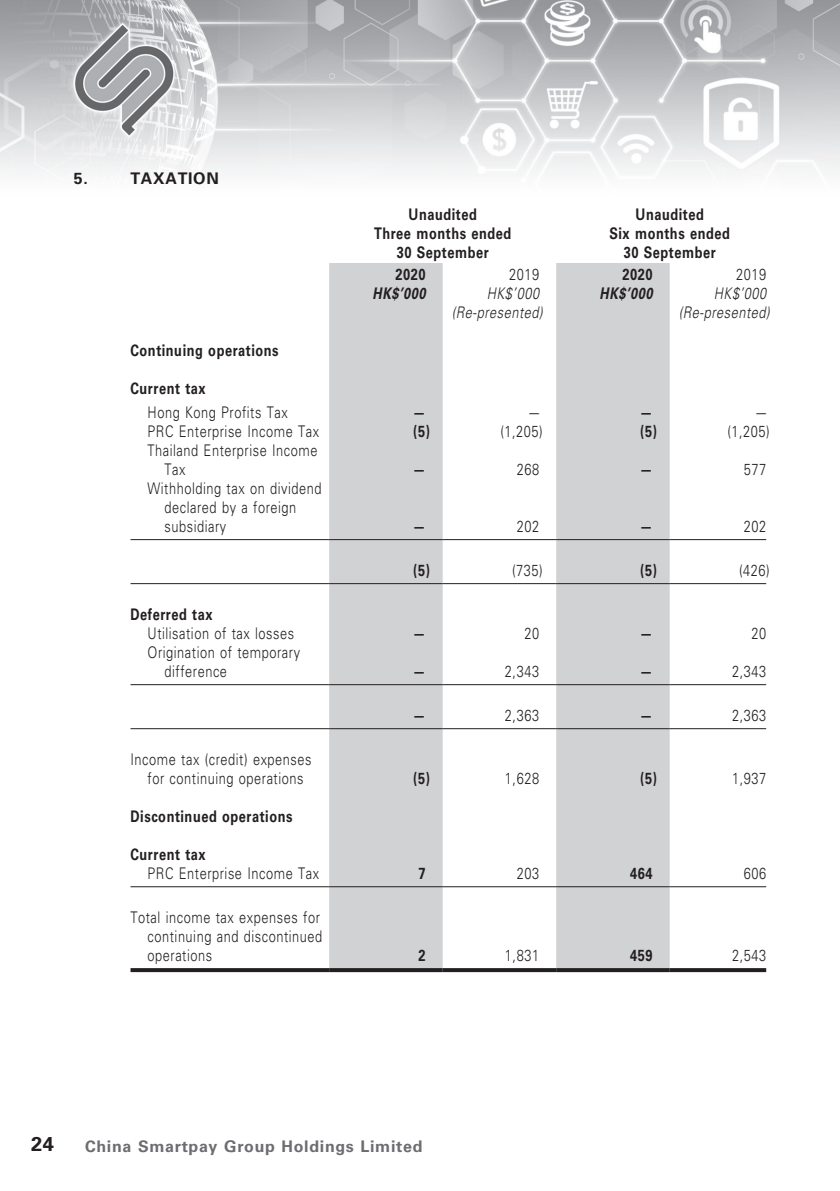
<style>
.page{position:relative;width:840px;height:1191px;background:#fff}
.page>*{position:absolute;margin:0;border:0;box-sizing:border-box;transform-origin:0 0}
.t1{font:700 20px "Univers LT Std";color:#231f20}
.t2{font:300 16px/19px "Univers";letter-spacing:.04em;color:#231f20;scale:.8 1}
.t3{font:700 16px/19px "Univers";letter-spacing:.04em;color:#231f20;text-align:center;scale:.8 1}
.t4{font:italic 300 16px "Univers";letter-spacing:.04em;color:#231f20;scale:.8 1}
.t5{font:700 16px "Univers";letter-spacing:.04em;color:#6c6d70}
.t6{font:italic 700 16px "Univers";letter-spacing:.04em;color:#231f20;scale:.8 1}
.t7{font:700 16px "Univers";letter-spacing:.04em;color:#231f20}
.t8{font:300 16px "Univers";letter-spacing:.04em;color:#231f20;scale:.6 1}
</style>
<div class="page">
<img style="left:0;top:0;width:839px;height:973px">
<svg style="left:329px;top:263px;width:340px;height:705px;fill:#d1d2d4"></svg>
<hr style="left:130px;top:539px;width:199px;height:1px;background:#231f20">
<hr style="left:329px;top:539px;width:113px;height:1px;background:#231f20">
<hr style="left:442px;top:539px;width:114px;height:1px;background:#231f20">
<hr style="left:556px;top:539px;width:113px;height:1px;background:#231f20">
<hr style="left:669px;top:539px;width:96px;height:1px;background:#231f20">
<hr style="left:130px;top:583px;width:199px;height:1px;background:#231f20">
<hr style="left:329px;top:583px;width:113px;height:1px;background:#231f20">
<hr style="left:442px;top:583px;width:114px;height:1px;background:#231f20">
<hr style="left:556px;top:583px;width:113px;height:1px;background:#231f20">
<hr style="left:669px;top:583px;width:96px;height:1px;background:#231f20">
<hr style="left:130px;top:684px;width:199px;height:1px;background:#231f20">
<hr style="left:329px;top:684px;width:113px;height:1px;background:#231f20">
<hr style="left:442px;top:684px;width:114px;height:1px;background:#231f20">
<hr style="left:556px;top:684px;width:113px;height:1px;background:#231f20">
<hr style="left:669px;top:684px;width:96px;height:1px;background:#231f20">
<hr style="left:130px;top:728px;width:199px;height:1px;background:#231f20">
<hr style="left:329px;top:728px;width:113px;height:1px;background:#231f20">
<hr style="left:442px;top:728px;width:114px;height:1px;background:#231f20">
<hr style="left:556px;top:728px;width:113px;height:1px;background:#231f20">
<hr style="left:669px;top:728px;width:96px;height:1px;background:#231f20">
<hr style="left:130px;top:886px;width:199px;height:1px;background:#231f20">
<hr style="left:329px;top:886px;width:113px;height:1px;background:#231f20">
<hr style="left:442px;top:886px;width:114px;height:1px;background:#231f20">
<hr style="left:556px;top:886px;width:113px;height:1px;background:#231f20">
<hr style="left:669px;top:886px;width:96px;height:1px;background:#231f20">
<svg style="left:130px;top:968px;width:199px;height:4px"></svg>
<svg style="left:329px;top:968px;width:113px;height:4px"></svg>
<svg style="left:442px;top:968px;width:114px;height:4px"></svg>
<svg style="left:556px;top:968px;width:113px;height:4px"></svg>
<svg style="left:669px;top:968px;width:96px;height:4px"></svg>
<p class="t7" style="left:74px;top:172px;width:16px">5.</p>
<p class="t7" style="left:130px;top:172px;width:90px">TAXATION</p>
<p class="t3" style="left:374px;top:206px;width:173px">Unaudited<br>Three months ended<br>30 September</p>
<p class="t3" style="left:609px;top:206px;width:152px">Unaudited<br>Six months ended<br>30 September</p>
<p class="t3" style="left:395px;top:266px;width:39px">2020</p>
<p class="t2" style="left:509px;top:266px;width:39px">2019</p>
<p class="t3" style="left:622px;top:266px;width:39px">2020</p>
<p class="t2" style="left:735px;top:266px;width:39px">2019</p>
<p class="t6" style="left:372px;top:287px;width:68px">HK$’000</p>
<p class="t4" style="left:486px;top:287px;width:67px">HK$’000</p>
<p class="t6" style="left:599px;top:287px;width:68px">HK$’000</p>
<p class="t4" style="left:713px;top:287px;width:67px">HK$’000</p>
<p class="t4" style="left:451px;top:306px;width:115px">(Re-presented)</p>
<p class="t4" style="left:678px;top:306px;width:115px">(Re-presented)</p>
<p class="t3" style="left:130px;top:342px;width:186px">Continuing operations</p>
<p class="t3" style="left:130px;top:380px;width:95px">Current tax</p>
<p class="t2" style="left:147px;top:404px;width:177px">Hong Kong Profits Tax</p>
<p class="t3" style="left:412px;top:404px;width:17px">—</p>
<p class="t8" style="left:529px;top:406px;width:18px">—</p>
<p class="t3" style="left:639px;top:404px;width:17px">—</p>
<p class="t8" style="left:756px;top:406px;width:17px">—</p>
<p class="t2" style="left:147px;top:423px;width:216px">PRC Enterprise Income Tax</p>
<p class="t3" style="left:413px;top:423px;width:22px">(5)</p>
<p class="t2" style="left:500px;top:423px;width:54px">(1,205)</p>
<p class="t3" style="left:640px;top:423px;width:22px">(5)</p>
<p class="t2" style="left:727px;top:423px;width:54px">(1,205)</p>
<p class="t2" style="left:164px;top:442px;width:193px;text-indent:-17px">Thailand Enterprise Income<br>Tax</p>
<p class="t3" style="left:412px;top:461px;width:17px">—</p>
<p class="t2" style="left:516px;top:461px;width:30px">268</p>
<p class="t3" style="left:639px;top:461px;width:17px">—</p>
<p class="t2" style="left:743px;top:461px;width:30px">577</p>
<p class="t2" style="left:164px;top:480px;width:198px;text-indent:-17px">Withholding tax on dividend declared by a foreign subsidiary</p>
<p class="t3" style="left:412px;top:518px;width:17px">—</p>
<p class="t2" style="left:516px;top:518px;width:30px">202</p>
<p class="t3" style="left:639px;top:518px;width:17px">—</p>
<p class="t2" style="left:743px;top:518px;width:30px">202</p>
<p class="t3" style="left:413px;top:562px;width:22px">(5)</p>
<p class="t2" style="left:512px;top:562px;width:40px">(735)</p>
<p class="t3" style="left:640px;top:562px;width:22px">(5)</p>
<p class="t2" style="left:738px;top:562px;width:40px">(426)</p>
<p class="t3" style="left:130px;top:606px;width:104px">Deferred tax</p>
<p class="t2" style="left:147px;top:625px;width:185px">Utilisation of tax losses</p>
<p class="t3" style="left:412px;top:625px;width:17px">—</p>
<p class="t2" style="left:524px;top:625px;width:20px">20</p>
<p class="t3" style="left:639px;top:625px;width:17px">—</p>
<p class="t2" style="left:751px;top:625px;width:20px">20</p>
<p class="t2" style="left:164px;top:644px;width:171px;text-indent:-17px">Origination of temporary difference</p>
<p class="t3" style="left:412px;top:663px;width:17px">—</p>
<p class="t2" style="left:504px;top:663px;width:44px">2,343</p>
<p class="t3" style="left:639px;top:663px;width:17px">—</p>
<p class="t2" style="left:731px;top:663px;width:44px">2,343</p>
<p class="t3" style="left:412px;top:707px;width:17px">—</p>
<p class="t2" style="left:504px;top:707px;width:44px">2,363</p>
<p class="t3" style="left:639px;top:707px;width:17px">—</p>
<p class="t2" style="left:731px;top:707px;width:44px">2,363</p>
<p class="t2" style="left:130px;top:751px;width:228px;text-align:center">Income tax (credit) expenses for continuing operations</p>
<p class="t3" style="left:413px;top:770px;width:22px">(5)</p>
<p class="t2" style="left:504px;top:770px;width:44px">1,628</p>
<p class="t3" style="left:640px;top:770px;width:22px">(5)</p>
<p class="t2" style="left:731px;top:770px;width:44px">1,937</p>
<p class="t3" style="left:130px;top:808px;width:204px">Discontinued operations</p>
<p class="t3" style="left:130px;top:846px;width:95px">Current tax</p>
<p class="t2" style="left:147px;top:865px;width:216px">PRC Enterprise Income Tax</p>
<p class="t3" style="left:418px;top:865px;width:10px">7</p>
<p class="t2" style="left:516px;top:865px;width:30px">203</p>
<p class="t3" style="left:630px;top:865px;width:30px">464</p>
<p class="t2" style="left:743px;top:865px;width:30px">606</p>
<p class="t2" style="left:147px;top:909px;width:220px;text-indent:-17px">Total income tax expenses for continuing and discontinued operations</p>
<p class="t3" style="left:418px;top:947px;width:10px">2</p>
<p class="t2" style="left:504px;top:947px;width:44px">1,831</p>
<p class="t3" style="left:630px;top:947px;width:30px">459</p>
<p class="t2" style="left:731px;top:947px;width:44px">2,543</p>
<p class="t1" style="left:31px;top:1135px;width:25px">24</p>
<p class="t5" style="left:85px;top:1140px;width:338px">China Smartpay Group Holdings Limited</p>
</div>
